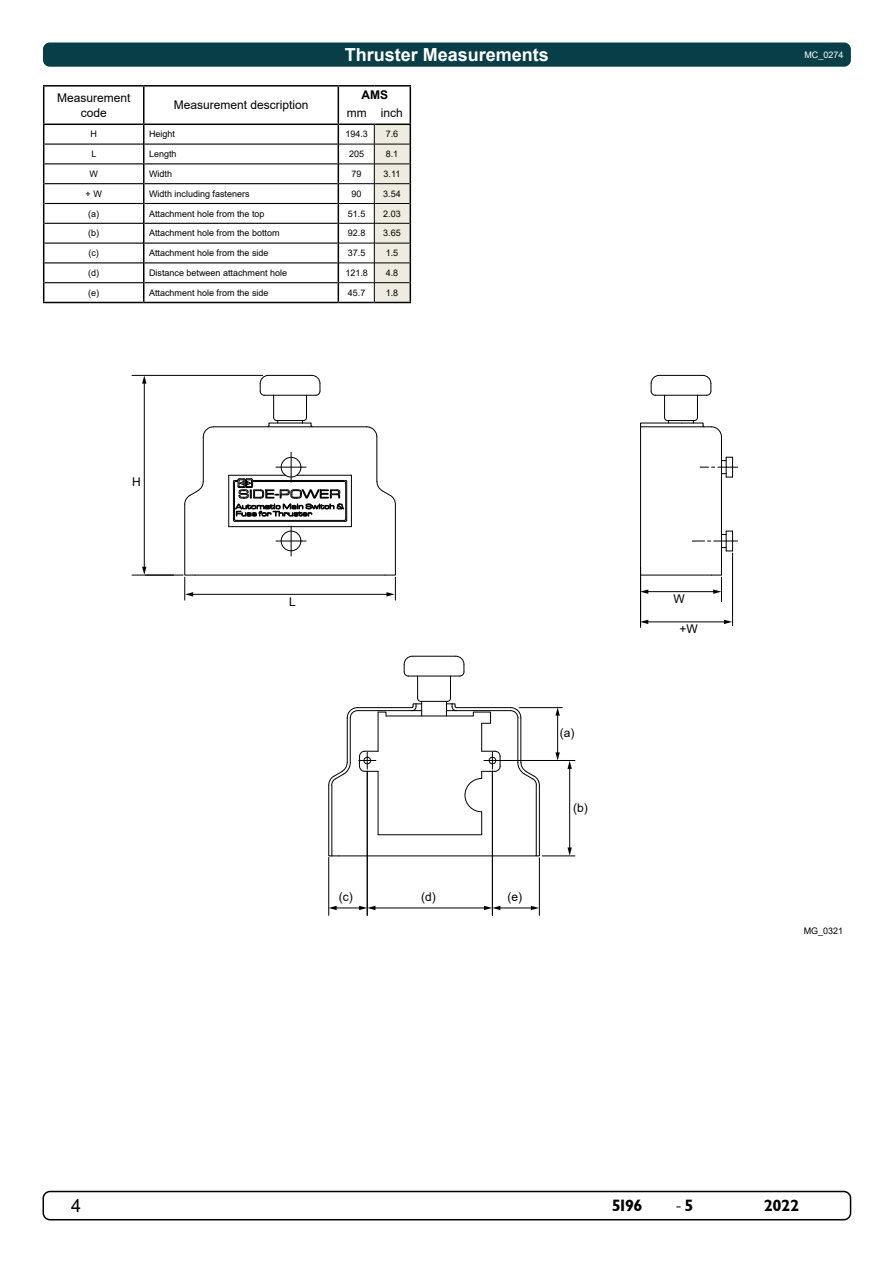
<style>
.page{position:relative;width:893px;height:1263px;background:#fff}
.page>*{position:absolute;margin:0;border:0;box-sizing:border-box;transform-origin:0 0}
.t1{font:700 18px "Arial";color:#fff}
.t2{font:18px "Minion Pro";color:#000}
.t3{font:18px "Arial";color:#000}
.t4{font:16.5px "Garrison Sans BOLD";letter-spacing:-.04em;color:#000}
.t5{font:12px/14.4px "Arial";color:#000;text-align:center}
.t6{font:700 12px "Arial";color:#000}
.t7{font:9px "Arial";color:#000}
.t8{font:9px "Arial";color:#fff}
.s1{font-family:"Garrison Sans BOLD";font-size:16.5px}
</style>
<div class="page">
<div style="left:43px;top:1191px;width:808px;height:29px;border:2px solid #000;border-radius:7px"></div>
<div style="left:43px;top:42px;width:808px;height:25px;background:#083e48;border-radius:7px"></div>
<hr style="left:44px;top:144px;width:99px;height:1px;background:#000">
<hr style="left:144px;top:144px;width:194px;height:1px;background:#000">
<hr style="left:44px;top:163px;width:99px;height:1px;background:#000">
<hr style="left:144px;top:163px;width:194px;height:1px;background:#000">
<hr style="left:44px;top:183px;width:99px;height:1px;background:#000">
<hr style="left:144px;top:183px;width:194px;height:1px;background:#000">
<hr style="left:44px;top:203px;width:99px;height:1px;background:#000">
<hr style="left:144px;top:203px;width:194px;height:1px;background:#000">
<hr style="left:44px;top:223px;width:99px;height:1px;background:#000">
<hr style="left:144px;top:223px;width:194px;height:1px;background:#000">
<hr style="left:44px;top:243px;width:99px;height:1px;background:#000">
<hr style="left:144px;top:243px;width:194px;height:1px;background:#000">
<hr style="left:44px;top:262px;width:99px;height:1px;background:#000">
<hr style="left:144px;top:262px;width:194px;height:1px;background:#000">
<hr style="left:44px;top:282px;width:99px;height:1px;background:#000">
<hr style="left:144px;top:282px;width:194px;height:1px;background:#000">
<hr style="left:43px;top:85px;width:101px;height:2px;background:#000">
<hr style="left:43px;top:87px;width:1px;height:37px;background:#000">
<hr style="left:43px;top:124px;width:101px;height:1px;background:#000">
<hr style="left:144px;top:124px;width:194px;height:1px;background:#000">
<hr style="left:338px;top:124px;width:36px;height:1px;background:#000">
<svg style="left:43px;top:125px;width:1px;height:177px"></svg>
<hr style="left:43px;top:302px;width:101px;height:1px;background:#000">
<hr style="left:144px;top:85px;width:194px;height:2px;background:#000">
<hr style="left:143px;top:87px;width:1px;height:37px;background:#000">
<svg style="left:143px;top:125px;width:1px;height:177px"></svg>
<hr style="left:144px;top:302px;width:194px;height:1px;background:#000">
<hr style="left:338px;top:85px;width:36px;height:2px;background:#000">
<hr style="left:338px;top:87px;width:1px;height:37px;background:#000">
<hr style="left:374px;top:85px;width:37px;height:2px;background:#000">
<svg style="left:338px;top:125px;width:1px;height:177px"></svg>
<hr style="left:338px;top:302px;width:36px;height:1px;background:#000">
<hr style="left:374px;top:302px;width:37px;height:1px;background:#000">
<hr style="left:410px;top:87px;width:1px;height:37px;background:#000">
<hr style="left:339px;top:144px;width:35px;height:1px;background:#000">
<hr style="left:339px;top:164px;width:35px;height:1px;background:#000">
<hr style="left:339px;top:183px;width:35px;height:1px;background:#000">
<hr style="left:339px;top:203px;width:35px;height:1px;background:#000">
<hr style="left:339px;top:223px;width:35px;height:1px;background:#000">
<hr style="left:339px;top:243px;width:35px;height:1px;background:#000">
<hr style="left:339px;top:263px;width:35px;height:1px;background:#000">
<hr style="left:339px;top:282px;width:35px;height:1px;background:#000">
<svg style="left:374px;top:124px;width:37px;height:178px;background:#d3d2c8"></svg>
<svg style="left:228px;top:474px;width:124px;height:53px"></svg>
<div style="left:246px;top:479px;width:6px;height:8px;border:1px solid #000"></div>
<hr style="left:195px;top:575px;width:190px;height:1px;background:#000">
<div style="left:281px;top:531px;width:20px;height:20px;border:1px solid #000;border-radius:50%"></div>
<div style="left:281px;top:457px;width:20px;height:20px;border:1px solid #000;border-radius:50%"></div>
<hr style="left:213px;top:426px;width:154px;height:1px;background:#000">
<hr style="left:376px;top:437px;width:1px;height:45px;background:#000">
<svg style="left:366px;top:426px;width:12px;height:12px"></svg>
<hr style="left:203px;top:437px;width:1px;height:45px;background:#000">
<svg style="left:203px;top:426px;width:11px;height:12px"></svg>
<svg style="left:259px;top:375px;width:62px;height:52px"></svg>
<hr style="left:721px;top:437px;width:1px;height:138px;background:#000">
<hr style="left:640px;top:427px;width:1px;height:148px;background:#000">
<hr style="left:641px;top:575px;width:70px;height:1px;background:#000">
<svg style="left:640px;top:375px;width:82px;height:63px"></svg>
<hr style="left:640px;top:577px;width:1px;height:50px;background:#000">
<hr style="left:132px;top:575px;width:51px;height:1px;background:#000">
<hr style="left:132px;top:375px;width:131px;height:1px;background:#000">
<hr style="left:640px;top:567px;width:1px;height:59px;background:#000">
<hr style="left:732px;top:553px;width:1px;height:73px;background:#000">
<svg style="left:700px;top:457px;width:38px;height:21px"></svg>
<svg style="left:692px;top:531px;width:46px;height:20px"></svg>
<hr style="left:276px;top:467px;width:30px;height:1px;background:#000">
<hr style="left:291px;top:452px;width:1px;height:30px;background:#000">
<hr style="left:276px;top:541px;width:30px;height:1px;background:#000">
<hr style="left:291px;top:526px;width:1px;height:30px;background:#000">
<svg style="left:328px;top:655px;width:212px;height:202px"></svg>
<hr style="left:542px;top:855px;width:33px;height:1px;background:#000">
<hr style="left:503px;top:760px;width:72px;height:1px;background:#000">
<hr style="left:519px;top:707px;width:43px;height:1px;background:#000">
<hr style="left:501px;top:760px;width:61px;height:1px;background:#000">
<hr style="left:328px;top:857px;width:1px;height:58px;background:#000">
<hr style="left:367px;top:771px;width:1px;height:144px;background:#000">
<hr style="left:539px;top:858px;width:1px;height:57px;background:#000">
<hr style="left:492px;top:771px;width:1px;height:144px;background:#000">
<hr style="left:144px;top:382px;width:1px;height:186px;background:#000">
<svg style="left:142px;top:375px;width:4px;height:9px"></svg>
<svg style="left:142px;top:567px;width:31px;height:9px"></svg>
<hr style="left:192px;top:594px;width:196px;height:1px;background:#000">
<svg style="left:376px;top:481px;width:20px;height:119px"></svg>
<svg style="left:184px;top:481px;width:20px;height:119px"></svg>
<hr style="left:557px;top:714px;width:1px;height:40px;background:#000">
<svg style="left:555px;top:752px;width:5px;height:8px"></svg>
<svg style="left:555px;top:707px;width:5px;height:9px"></svg>
<hr style="left:569px;top:767px;width:1px;height:82px;background:#000">
<svg style="left:567px;top:847px;width:5px;height:9px"></svg>
<svg style="left:567px;top:761px;width:5px;height:8px"></svg>
<hr style="left:374px;top:907px;width:111px;height:1px;background:#000">
<svg style="left:329px;top:906px;width:46px;height:4px"></svg>
<hr style="left:499px;top:907px;width:33px;height:1px;background:#000">
<svg style="left:484px;top:906px;width:16px;height:4px"></svg>
<svg style="left:531px;top:906px;width:8px;height:4px"></svg>
<hr style="left:647px;top:621px;width:78px;height:1px;background:#000">
<svg style="left:724px;top:620px;width:8px;height:4px"></svg>
<svg style="left:641px;top:620px;width:7px;height:4px"></svg>
<hr style="left:647px;top:591px;width:68px;height:1px;background:#000">
<svg style="left:711px;top:575px;width:11px;height:27px"></svg>
<svg style="left:641px;top:589px;width:7px;height:5px"></svg>
<p class="t5" style="left:57px;top:91px;width:75px">Measurement code</p>
<p class="t5" style="left:174px;top:98px;width:136px">Measurement description</p>
<p class="t1" style="left:345px;top:42px;width:206px">Thruster Measurements</p>
<p class="t8" style="left:804px;top:49px;width:41px">MC_0274</p>
<p class="t6" style="left:361px;top:86px;width:28px">AMS</p>
<p class="t5" style="left:347px;top:105px;width:58px">mm inch</p>
<p class="t7" style="left:90px;top:128px;width:8px">H</p>
<p class="t7" style="left:149px;top:128px;width:28px">Height</p>
<p class="t7" style="left:345px;top:128px;width:24px">194.3</p>
<p class="t7" style="left:386px;top:128px;width:14px">7.6</p>
<p class="t7" style="left:91px;top:148px;width:7px">L</p>
<p class="t7" style="left:149px;top:148px;width:29px">Length</p>
<p class="t7" style="left:349px;top:148px;width:17px">205</p>
<p class="t7" style="left:386px;top:148px;width:14px">8.1</p>
<p class="t7" style="left:89px;top:168px;width:10px">W</p>
<p class="t7" style="left:149px;top:168px;width:25px">Width</p>
<p class="t7" style="left:352px;top:168px;width:12px">79</p>
<p class="t7" style="left:384px;top:168px;width:18px">3.11</p>
<p class="t7" style="left:86px;top:187px;width:18px">+ W</p>
<p class="t7" style="left:149px;top:187px;width:102px">Width including fasteners</p>
<p class="t7" style="left:352px;top:187px;width:12px">90</p>
<p class="t7" style="left:383px;top:187px;width:19px">3.54</p>
<p class="t7" style="left:88px;top:207px;width:12px">(a)</p>
<p class="t7" style="left:149px;top:207px;width:117px">Attachment hole from the top</p>
<p class="t7" style="left:348px;top:207px;width:19px">51.5</p>
<p class="t7" style="left:383px;top:207px;width:19px">2.03</p>
<p class="t7" style="left:88px;top:227px;width:12px">(b)</p>
<p class="t7" style="left:149px;top:227px;width:132px">Attachment hole from the bottom</p>
<p class="t7" style="left:348px;top:227px;width:19px">92.8</p>
<p class="t7" style="left:383px;top:227px;width:19px">3.65</p>
<p class="t7" style="left:88px;top:247px;width:12px">(c)</p>
<p class="t7" style="left:149px;top:247px;width:121px">Attachment hole from the side</p>
<p class="t7" style="left:348px;top:247px;width:19px">37.5</p>
<p class="t7" style="left:386px;top:247px;width:14px">1.5</p>
<p class="t7" style="left:88px;top:267px;width:12px">(d)</p>
<p class="t7" style="left:149px;top:267px;width:140px">Distance between attachment hole</p>
<p class="t7" style="left:345px;top:267px;width:24px">121.8</p>
<p class="t7" style="left:386px;top:267px;width:14px">4.8</p>
<p class="t7" style="left:88px;top:286px;width:12px">(e)</p>
<p class="t7" style="left:149px;top:286px;width:121px">Attachment hole from the side</p>
<p class="t7" style="left:348px;top:286px;width:19px">45.7</p>
<p class="t7" style="left:386px;top:286px;width:14px">1.8</p>
<p class="t5" style="left:132px;top:474px;width:10px">H</p>
<p class="t5" style="left:289px;top:595px;width:8px">L</p>
<p class="t5" style="left:339px;top:889px;width:15px">(c)</p>
<p class="t5" style="left:421px;top:889px;width:16px">(d)</p>
<p class="t5" style="left:507px;top:889px;width:16px">(e)</p>
<p class="t5" style="left:560px;top:726px;width:16px">(a)</p>
<p class="t5" style="left:573px;top:800px;width:16px">(b)</p>
<p class="t5" style="left:674px;top:591px;width:13px">W</p>
<p class="t5" style="left:679px;top:621px;width:20px">+W</p>
<p class="t7" style="left:804px;top:924px;width:41px">MG_0321</p>
<h1 class="t3" style="left:71px;top:1193px;width:12px">4</h1>
<h2 class="t4" style="left:612px;top:1196px;width:33px">5196</h2>
<h1 class="t2" style="left:675px;top:1193px;width:20px">-<span class="s1">5</span></h1>
<h2 class="t4" style="left:764px;top:1196px;width:37px">2022</h2>
</div>
